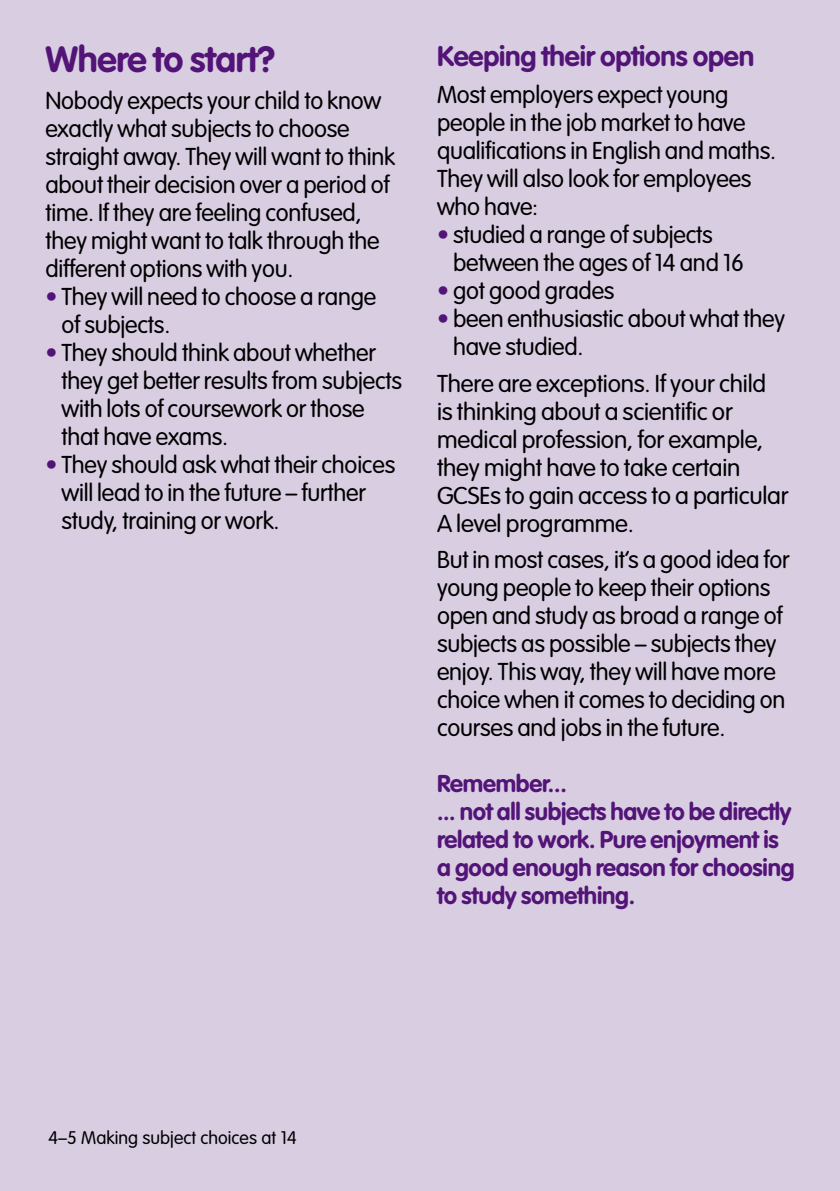
<style>
.page{position:relative;width:840px;height:1191px;background:#fff}
.page>*{position:absolute;margin:0;border:0;box-sizing:border-box;transform-origin:0 0}
.VAG_Main_Heading{font:700 36px "VAG Rounded";letter-spacing:-.01em;color:#531478}
.VAG_Subhead_purple{font:700 28px "VAG Rounded";letter-spacing:-.01em;color:#531478}
.VAG_body_Copy{font:300 24px/28px "VAG Rounded";letter-spacing:-.01em;color:#000}
.Pull_Out{font:700 24px/28px "VAG Rounded";letter-spacing:-.01em;color:#531478}
.t1{font:300 18px "VAG Rounded";color:#000}
.s1{font-weight:700;color:#531478}
</style>
<div class="page">
<div style="left:0;top:0;width:839px;height:1191px;background:#d8cde1"></div>
<p class="VAG_Main_Heading" style="left:45px;top:39px;width:231px">Where to start?</p>
<p class="VAG_body_Copy" style="left:45px;top:87px;width:351px">Nobody expects your child to know exactly what subjects to choose straight away. They will want to think about their decision over a period of time. If they are feeling confused, they might want to talk through the different options with you.</p>
<p class="VAG_body_Copy" style="left:61px;top:283px;width:316px;text-indent:-16px"><span class="s1">•</span> They will need to choose a range of subjects.</p>
<p class="VAG_body_Copy" style="left:61px;top:339px;width:342px;text-indent:-16px"><span class="s1">•</span> They should think about whether they get better results from subjects with lots of coursework or those that have exams.</p>
<p class="VAG_body_Copy" style="left:61px;top:451px;width:335px;text-indent:-16px"><span class="s1">•</span> They should ask what their choices will lead to in the future – further study, training or work.</p>
<p class="VAG_Subhead_purple" style="left:437px;top:40px;width:318px">Keeping their options open</p>
<p class="VAG_body_Copy" style="left:437px;top:81px;width:340px">Most employers expect young people in the job market to have qualifications in English and maths.<br>They will also look for employees who have:</p>
<p class="VAG_body_Copy" style="left:453px;top:221px;width:292px;text-indent:-16px"><span class="s1">•</span> studied a range of subjects between the ages of 14 and 16</p>
<p class="VAG_body_Copy" style="left:437px;top:277px;width:179px"><span class="s1">•</span> got good grades</p>
<p class="VAG_body_Copy" style="left:453px;top:305px;width:333px;text-indent:-16px"><span class="s1">•</span> been enthusiastic about what they have studied.</p>
<p class="VAG_body_Copy" style="left:437px;top:370px;width:353px">There are exceptions. If your child<br>is thinking about a scientific or medical profession, for example, they might have to take certain<br>GCSEs to gain access to a particular<br>A level programme.</p>
<p class="VAG_body_Copy" style="left:437px;top:546px;width:354px">But in most cases, it’s a good idea for young people to keep their options open and study as broad a range of subjects as possible – subjects they enjoy. This way, they will have more choice when it comes to deciding on courses and jobs in the future.</p>
<p class="Pull_Out" style="left:437px;top:770px;width:131px">Remember...</p>
<p class="Pull_Out" style="left:437px;top:798px;width:359px">... not all subjects have to be directly related to work. Pure enjoyment is a good enough reason for choosing to study something.</p>
<p class="t1" style="left:48px;top:1127px;width:249px">4–5 Making subject choices at 14</p>
</div>
